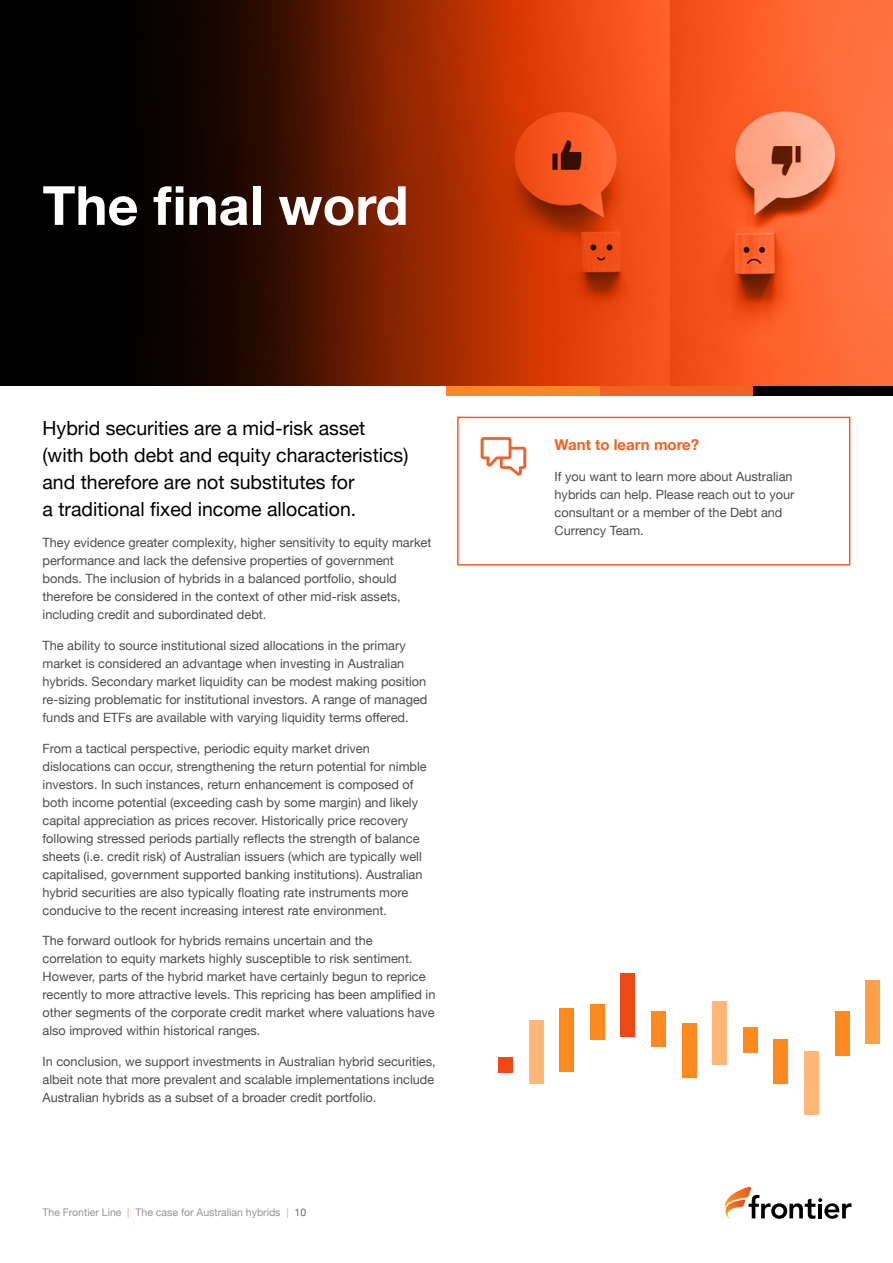
<style>
.page{position:relative;width:893px;height:1263px;background:#fff}
.page>*{position:absolute;margin:0;border:0;box-sizing:border-box;transform-origin:0 0}
.t1{font:700 54px "Helvetica Neue";color:#fff}
.t2{font:19.5px/27px "Helvetica Neue";color:#000}
.t3{font:700 15px "Helvetica Neue";color:#f16122}
.t4{font:12.75px/18px "Helvetica Neue";color:#4d4d4d}
.t5{font:10.5px "Helvetica Neue";color:#4d4d4d}
.s1{color:#f16122}
.s2{color:#000}
</style>
<div class="page">
<div style="left:0;top:0;width:893px;height:386px;background:#000"></div>
<img style="left:170px;top:0;width:723px;height:386px">
<div style="left:753px;top:386px;width:140px;height:9px;background:#000"></div>
<div style="left:600px;top:386px;width:153px;height:9px;background:#f16122"></div>
<div style="left:446px;top:386px;width:154px;height:9px;background:#f68926"></div>
<div style="left:457px;top:417px;width:393px;height:148px;border:2px solid #f16122"></div>
<svg style="left:481px;top:437px;width:45px;height:39px"></svg>
<div style="left:498px;top:1057px;width:15px;height:16px;background:#ed4815"></div>
<div style="left:529px;top:1020px;width:14px;height:64px;background:#ffb878"></div>
<div style="left:560px;top:1008px;width:14px;height:64px;background:#ff891f"></div>
<div style="left:590px;top:1005px;width:14px;height:35px;background:#ff891f"></div>
<div style="left:621px;top:973px;width:14px;height:64px;background:#ed4815"></div>
<div style="left:651px;top:1012px;width:15px;height:35px;background:#ff891f"></div>
<div style="left:682px;top:1024px;width:14px;height:54px;background:#ff891f"></div>
<div style="left:713px;top:1001px;width:14px;height:64px;background:#ffb878"></div>
<div style="left:743px;top:1027px;width:14px;height:26px;background:#ff891f"></div>
<div style="left:774px;top:1039px;width:14px;height:45px;background:#ff891f"></div>
<div style="left:804px;top:1051px;width:15px;height:64px;background:#ffb878"></div>
<div style="left:835px;top:1011px;width:14px;height:44px;background:#ff891f"></div>
<div style="left:865px;top:980px;width:15px;height:64px;background:#ffa04b"></div>
<svg style="left:724px;top:1187px;width:127px;height:32px"></svg>
<h1 class="t1" style="left:43px;top:163px;width:367px">The final word</h1>
<h2 class="t2" style="left:43px;top:416px;width:367px">Hybrid securities are a mid-risk asset (with both debt and equity characteristics) and therefore are not substitutes for<br>a traditional fixed income allocation.</h2>
<p class="t4" style="left:43px;top:534px;width:390px">They evidence greater complexity, higher sensitivity to equity market performance and lack the defensive properties of government bonds. The inclusion of hybrids in a balanced portfolio, should therefore be considered in the context of other mid-risk assets, including credit and subordinated debt.</p>
<p class="t4" style="left:43px;top:637px;width:386px">The ability to source institutional sized allocations in the primary market is considered an advantage when investing in Australian hybrids. Secondary market liquidity can be modest making position re-sizing problematic for institutional investors. A range of managed funds and ETFs are available with varying liquidity terms offered.</p>
<p class="t4" style="left:43px;top:740px;width:386px">From a tactical perspective, periodic equity market driven dislocations can occur, strengthening the return potential for nimble investors. In such instances, return enhancement is composed of both income potential (exceeding cash by some margin) and likely capital appreciation as prices recover. Historically price recovery following stressed periods partially reflects the strength of balance sheets (i.e. credit risk) of Australian issuers (which are typically well capitalised, government supported banking institutions). Australian hybrid securities are also typically floating rate instruments more conducive to the recent increasing interest rate environment.</p>
<p class="t4" style="left:43px;top:932px;width:394px">The forward outlook for hybrids remains uncertain and the correlation to equity markets highly susceptible to risk sentiment.<br>However, parts of the hybrid market have certainly begun to reprice recently to more attractive levels. This repricing has been amplified in other segments of the corporate credit market where valuations have also improved within historical ranges.</p>
<p class="t4" style="left:43px;top:1053px;width:395px;text-align:justify">In conclusion, we support investments in Australian hybrid securities, albeit note that more prevalent and scalable implementations include Australian hybrids as a subset of a broader credit portfolio.</p>
<p class="t5" style="left:43px;top:1204px;width:265px">The Frontier Line <span class="s1">|</span> The case for Australian hybrids <span class="s1">|</span> <span class="s2">10</span></p>
<p class="t3" style="left:555px;top:433px;width:146px">Want to learn more?</p>
<p class="t4" style="left:555px;top:468px;width:241px">If you want to learn more about Australian hybrids can help. Please reach out to your consultant or a member of the Debt and Currency Team.</p>
</div>
